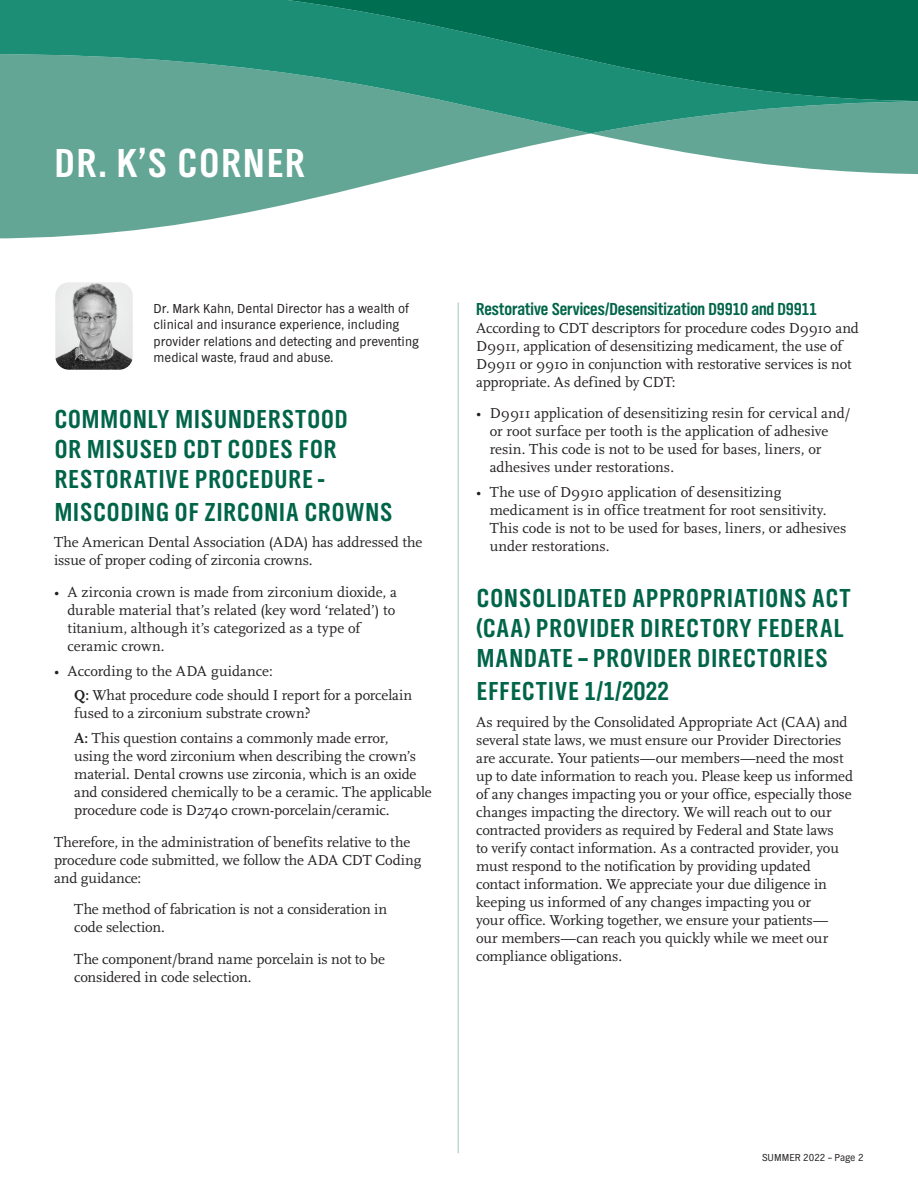
<style>
.page{position:relative;width:918px;height:1188px;background:#fff}
.page>*{position:absolute;margin:0;border:0;box-sizing:border-box;transform-origin:0 0}
.t1{font:42px "TV Nord EF Bold Con";letter-spacing:.055em;color:#fff}
.t2{font:27px/30px "TV Nord EF Bold Con";letter-spacing:.045em;color:#006548}
.t3{font:18px "TV Nord EF Bold Con";letter-spacing:-.005em;color:#006548}
.t4{font:15px/18px "Scala";letter-spacing:-.005em;color:#231f20}
.t5{font:13.5px/16.5px "TV Nord EF";color:#231f20}
.t6{font:10.5px "TV Nord EF";color:#231f20}
.s1{font-weight:700}
</style>
<div class="page">
<img style="left:55px;top:282px;width:78px;height:88px">
<svg style="left:0;top:133px;width:590px;height:105px;fill:#64a695"></svg>
<svg style="left:590px;top:133px;width:328px;height:41px"></svg>
<svg style="left:0;top:101px;width:918px;height:32px;background:#55a18e"></svg>
<svg style="left:0;top:0;width:918px;height:101px;background:#1c856c"></svg>
<hr style="left:458px;top:303px;width:1px;height:850px;background:#c2d7ce">
<h2 class="t1" style="left:55px;top:138px;width:251px">DR. K’S CORNER</h2>
<p class="t5" style="left:154px;top:300px;width:267px">Dr. Mark Kahn, Dental Director has a wealth of clinical and insurance experience, including provider relations and detecting and preventing medical waste, fraud and abuse.</p>
<h3 class="t2" style="left:55px;top:405px;width:295px">COMMONLY MISUNDERSTOOD<br>OR MISUSED CDT CODES FOR<br>RESTORATIVE PROCEDURE -</h3>
<h3 class="t2" style="left:55px;top:498px;width:339px">MISCODING OF ZIRCONIA CROWNS</h3>
<p class="t4" style="left:54px;top:534px;width:370px">The American Dental Association (ADA) has addressed the issue of proper coding of zirconia crowns.</p>
<p class="t4" style="left:68px;top:583px;width:331px;text-indent:-14px">• A zirconia crown is made from zirconium dioxide, a durable material that’s related (key word ‘related’) to titanium, although it’s categorized as a type of ceramic crown.</p>
<p class="t4" style="left:54px;top:662px;width:7px">•</p>
<p class="t4" style="left:68px;top:662px;width:207px">According to the ADA guidance:</p>
<p class="t4" style="left:74px;top:687px;width:339px"><span class="s1">Q:</span> What procedure code should I report for a porcelain fused to a zirconium substrate crown?</p>
<p class="t4" style="left:74px;top:730px;width:359px"><span class="s1">A:</span> This question contains a commonly made error,<br>using the word zirconium when describing the crown’s material. Dental crowns use zirconia, which is an oxide and considered chemically to be a ceramic. The applicable procedure code is D2740 crown-porcelain/ceramic.</p>
<p class="t4" style="left:54px;top:833px;width:369px">Therefore, in the administration of benefits relative to the procedure code submitted, we follow the ADA CDT Coding and guidance:</p>
<p class="t4" style="left:74px;top:901px;width:315px">The method of fabrication is not a consideration in code selection.</p>
<p class="t4" style="left:74px;top:950px;width:312px">The component/brand name porcelain is not to be considered in code selection.</p>
<h4 class="t3" style="left:476px;top:298px;width:343px">Restorative Services/Desensitization D9910 and D9911</h4>
<p class="t4" style="left:476px;top:319px;width:384px">According to CDT descriptors for procedure codes D9910 and D9911, application of desensitizing medicament, the use of D9911 or 9910 in conjunction with restorative services is not appropriate. As defined by CDT:</p>
<p class="t4" style="left:490px;top:405px;width:362px;text-indent:-14px">• D9911 application of desensitizing resin for cervical and/ or root surface per tooth is the application of adhesive resin. This code is not to be used for bases, liners, or adhesives under restorations.</p>
<p class="t4" style="left:490px;top:484px;width:358px;text-indent:-14px">• The use of D9910 application of desensitizing medicament is in office treatment for root sensitivity.<br>This code is not to be used for bases, liners, or adhesives under restorations.</p>
<h3 class="t2" style="left:476px;top:584px;width:376px">CONSOLIDATED APPROPRIATIONS ACT (CAA) PROVIDER DIRECTORY FEDERAL<br>MANDATE – PROVIDER DIRECTORIES</h3>
<h3 class="t2" style="left:477px;top:677px;width:194px">EFFECTIVE 1/1/2022</h3>
<p class="t4" style="left:476px;top:713px;width:378px">As required by the Consolidated Appropriate Act (CAA) and several state laws, we must ensure our Provider Directories are accurate. Your patients—our members—need the most up to date information to reach you. Please keep us informed of any changes impacting you or your office, especially those changes impacting the directory. We will reach out to our contracted providers as required by Federal and State laws<br>to verify contact information. As a contracted provider, you must respond to the notification by providing updated contact information. We appreciate your due diligence in keeping us informed of any changes impacting you or<br>your office. Working together, we ensure your patients— our members—can reach you quickly while we meet our compliance obligations.</p>
<p class="t6" style="left:762px;top:1152px;width:103px">SUMMER 2022 – Page 2</p>
</div>
